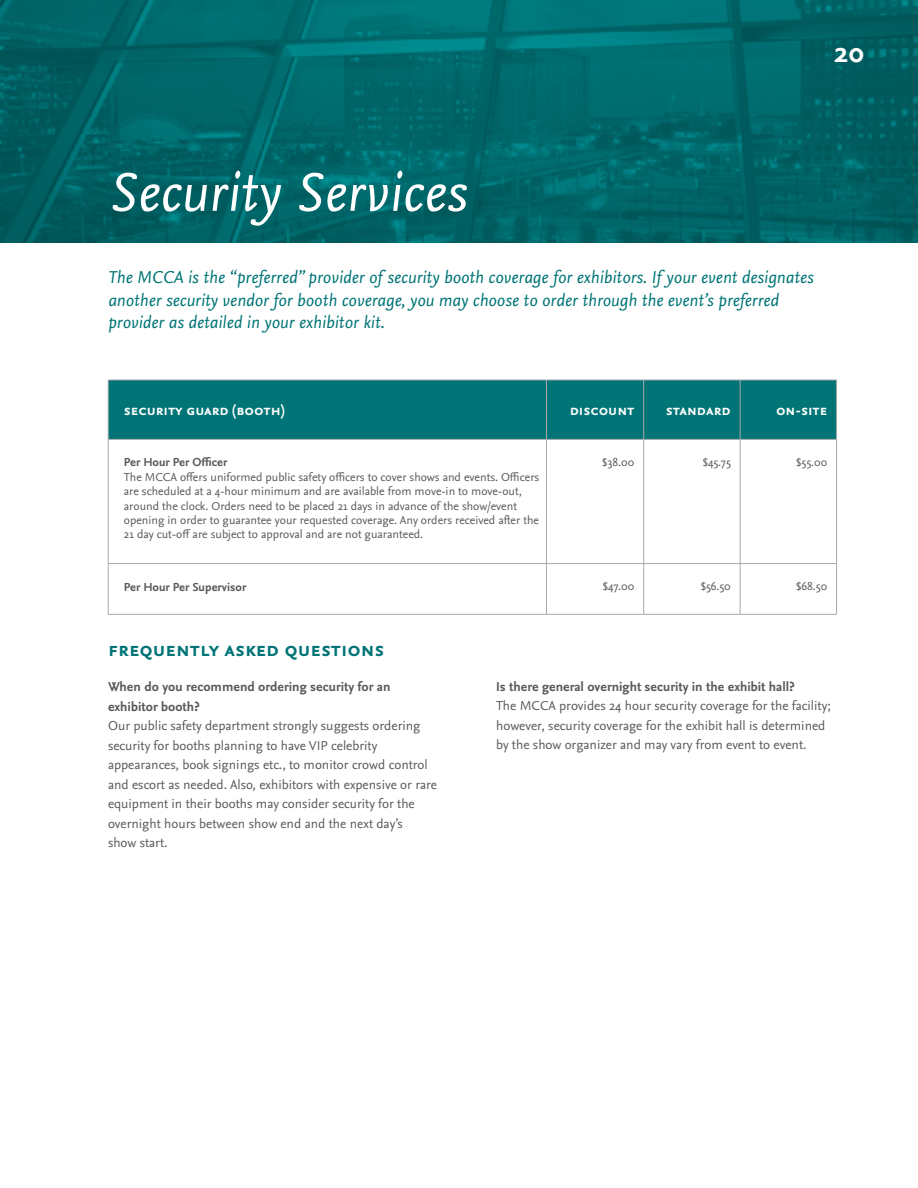
<style>
.page{position:relative;width:918px;height:1188px;background:#fff}
.page>*{position:absolute;margin:0;border:0;box-sizing:border-box;transform-origin:0 0}
.t1{font:italic 57px "Nexus Sans Pro";color:#fff}
.t2{font:700 30px "Nexus Sans Pro";color:#fff}
.t3{font:700 21px "Nexus Sans Pro";color:#007476}
.t4{font:italic 18px/22.5px "Nexus Sans Pro";color:#007476}
.t5{font:700 15px "Nexus Sans Pro";color:#fff}
.t6{font:13.5px/19.5px "Nexus Sans Pro";color:#58595b}
.t7{font:700 13.5px/19.5px "Nexus Sans Pro";letter-spacing:-.005em;color:#58595b}
.t8{font:700 12.15px "Nexus Sans Pro";letter-spacing:-.015em;color:#58595b}
.t9{font:12px/14.4px "Nexus Sans Pro";color:#58595b}
</style>
<div class="page">
<img style="left:0;top:0;width:918px;height:243px">
<div style="left:109px;top:381px;width:727px;height:58px;background:#007476"></div>
<svg style="left:109px;top:613px;width:437px;height:1px"></svg>
<hr style="left:546px;top:380px;width:1px;height:59px;background:#a7a9ac">
<hr style="left:643px;top:380px;width:1px;height:59px;background:#a7a9ac">
<hr style="left:546px;top:440px;width:1px;height:123px;background:#a7a9ac">
<hr style="left:643px;top:440px;width:1px;height:123px;background:#a7a9ac">
<hr style="left:546px;top:564px;width:1px;height:50px;background:#a7a9ac">
<hr style="left:643px;top:564px;width:1px;height:50px;background:#a7a9ac">
<hr style="left:108px;top:380px;width:438px;height:1px;background:#a7a9ac">
<hr style="left:108px;top:380px;width:1px;height:59px;background:#a7a9ac">
<hr style="left:546px;top:380px;width:98px;height:1px;background:#a7a9ac">
<hr style="left:644px;top:380px;width:96px;height:1px;background:#a7a9ac">
<hr style="left:740px;top:380px;width:97px;height:1px;background:#a7a9ac">
<hr style="left:740px;top:380px;width:1px;height:59px;background:#a7a9ac">
<hr style="left:836px;top:380px;width:1px;height:59px;background:#a7a9ac">
<hr style="left:108px;top:439px;width:438px;height:1px;background:#a7a9ac">
<hr style="left:108px;top:440px;width:1px;height:123px;background:#a7a9ac">
<hr style="left:546px;top:439px;width:98px;height:1px;background:#a7a9ac">
<hr style="left:644px;top:439px;width:96px;height:1px;background:#a7a9ac">
<hr style="left:740px;top:439px;width:97px;height:1px;background:#a7a9ac">
<hr style="left:740px;top:440px;width:1px;height:123px;background:#a7a9ac">
<hr style="left:836px;top:440px;width:1px;height:123px;background:#a7a9ac">
<hr style="left:108px;top:563px;width:438px;height:1px;background:#a7a9ac">
<hr style="left:108px;top:564px;width:1px;height:50px;background:#a7a9ac">
<hr style="left:546px;top:563px;width:98px;height:1px;background:#a7a9ac">
<hr style="left:644px;top:563px;width:96px;height:1px;background:#a7a9ac">
<hr style="left:740px;top:563px;width:97px;height:1px;background:#a7a9ac">
<hr style="left:740px;top:564px;width:1px;height:50px;background:#a7a9ac">
<hr style="left:836px;top:564px;width:1px;height:50px;background:#a7a9ac">
<hr style="left:108px;top:614px;width:438px;height:1px;background:#a7a9ac">
<hr style="left:546px;top:614px;width:98px;height:1px;background:#a7a9ac">
<hr style="left:644px;top:614px;width:96px;height:1px;background:#a7a9ac">
<hr style="left:740px;top:614px;width:97px;height:1px;background:#a7a9ac">
<h2 class="t2" style="left:835px;top:30px;width:31px">20</h2>
<h1 class="t1" style="left:108px;top:149px;width:360px">Security Services</h1>
<p class="t4" style="left:108px;top:265px;width:707px">The MCCA is the “preferred” provider of security booth coverage for exhibitors. If your event designates another security vendor for booth coverage, you may choose to order through the event’s preferred provider as detailed in your exhibitor kit.</p>
<p class="t5" style="left:124px;top:399px;width:162px">security guard (booth)</p>
<p class="t5" style="left:570px;top:399px;width:66px">discount</p>
<p class="t5" style="left:666px;top:399px;width:66px">standard</p>
<p class="t5" style="left:776px;top:399px;width:53px">on-site</p>
<p class="t8" style="left:124px;top:453px;width:105px">Per Hour Per Officer</p>
<p class="t9" style="left:124px;top:469px;width:417px">The MCCA offers uniformed public safety officers to cover shows and events. Officers are scheduled at a 4-hour minimum and are available from move-in to move-out, around the clock. Orders need to be placed 21 days in advance of the show/event opening in order to guarantee your requested coverage. Any orders received after the 21 day cut-off are subject to approval and are not guaranteed.</p>
<p class="t9" style="left:602px;top:454px;width:34px">$38.00</p>
<p class="t9" style="left:703px;top:454px;width:30px">$45.75</p>
<p class="t9" style="left:796px;top:454px;width:33px">$55.00</p>
<p class="t8" style="left:124px;top:577px;width:124px">Per Hour Per Supervisor</p>
<p class="t9" style="left:603px;top:579px;width:33px">$47.00</p>
<p class="t9" style="left:701px;top:579px;width:32px">$56.50</p>
<p class="t9" style="left:796px;top:579px;width:33px">$68.50</p>
<h3 class="t3" style="left:108px;top:633px;width:278px">frequently asked questions</h3>
<p class="t7" style="left:108px;top:676px;width:284px">When do you recommend ordering security for an exhibitor booth?</p>
<p class="t6" style="left:108px;top:715px;width:330px">Our public safety department strongly suggests ordering security for booths planning to have VIP celebrity appearances, book signings etc., to monitor crowd control and escort as needed. Also, exhibitors with expensive or rare equipment in their booths may consider security for the overnight hours between show end and the next day’s<br>show start.</p>
<p class="t7" style="left:496px;top:676px;width:300px">Is there general overnight security in the exhibit hall?</p>
<p class="t6" style="left:496px;top:695px;width:336px">The MCCA provides 24 hour security coverage for the facility; however, security coverage for the exhibit hall is determined by the show organizer and may vary from event to event.</p>
</div>
